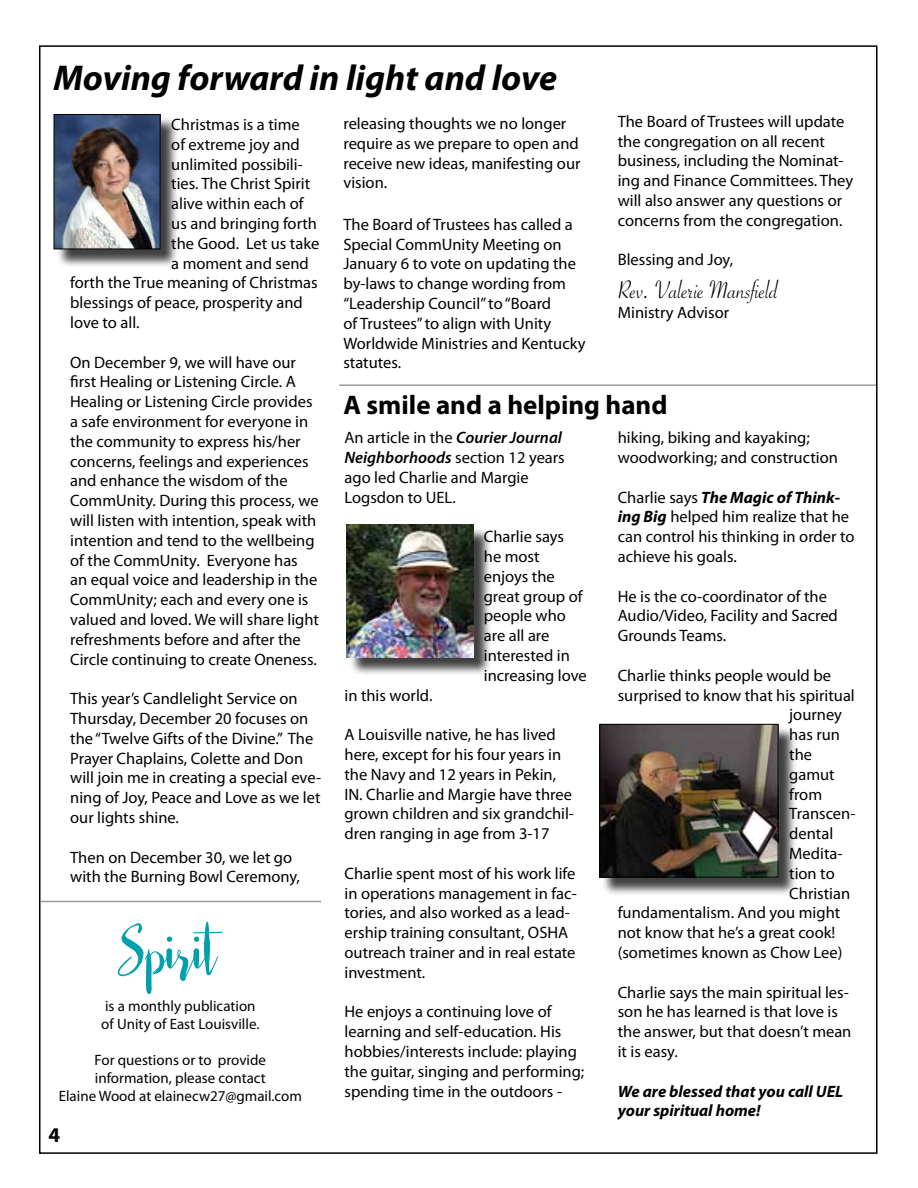
<style>
.page{position:relative;width:918px;height:1188px;background:#fff}
.page>*{position:absolute;margin:0;border:0;box-sizing:border-box;transform-origin:0 0}
.t1{font:700 74.25px "Casual Mark Script";color:#00a0af}
.t2{font:italic 700 36px "Myriad Pro";color:#000}
.t3{font:700 27px "Myriad Pro";color:#000}
.t4{font:27px "Savoye Let Plain";color:#000}
.t5{font:700 21px "Myriad Pro";color:#000}
.t6{font:16.5px/19.8px "Myriad Pro";color:#000}
.t7{font:italic 700 16.5px/19.8px "Myriad Pro";color:#000}
.t8{font:15px/18px "Myriad Pro";color:#000}
.s1{font-weight:600;font-style:italic}
.s2{font-weight:700;font-style:italic}
</style>
<div class="page">
<hr style="left:339px;top:384px;width:539px;height:2px;background:#000">
<hr style="left:41px;top:901px;width:280px;height:1px;background:#000">
<div style="left:602px;top:726px;width:195px;height:170px;background:#000;opacity:.75"></div>
<img style="left:601px;top:726px;width:175px;height:150px">
<div style="left:599px;top:724px;width:179px;height:154px;border:1px solid #000"></div>
<div style="left:56px;top:116px;width:123px;height:152px;background:#000;opacity:.75"></div>
<img style="left:56px;top:116px;width:102px;height:131px">
<div style="left:54px;top:114px;width:106px;height:135px;border:1px solid #000"></div>
<div style="left:349px;top:527px;width:143px;height:150px;background:#000;opacity:.75"></div>
<img style="left:347px;top:525px;width:126px;height:133px">
<h2 class="t2" style="left:53px;top:54px;width:505px">Moving forward in light and love</h2>
<p class="t6" style="left:171px;top:114px;width:130px">Christmas is a time</p>
<p class="t6" style="left:171px;top:134px;width:130px">of extreme joy and</p>
<p class="t6" style="left:171px;top:154px;width:133px">unlimited possibili-</p>
<p class="t6" style="left:171px;top:174px;width:140px">ties. The Christ Spirit</p>
<p class="t6" style="left:171px;top:194px;width:134px">alive within each of</p>
<p class="t6" style="left:171px;top:213px;width:147px">us and bringing forth</p>
<p class="t6" style="left:171px;top:233px;width:150px">the Good. Let us take</p>
<p class="t6" style="left:171px;top:253px;width:139px">a moment and send</p>
<p class="t6" style="left:70px;top:273px;width:249px">forth the True meaning of Christmas</p>
<p class="t6" style="left:70px;top:293px;width:234px">blessings of peace, prosperity and</p>
<p class="t6" style="left:70px;top:312px;width:71px">love to all.</p>
<p class="t6" style="left:70px;top:352px;width:250px">On December 9, we will have our first Healing or Listening Circle. A Healing or Listening Circle provides a safe environment for everyone in the community to express his/her concerns, feelings and experiences and enhance the wisdom of the CommUnity. During this process, we will listen with intention, speak with intention and tend to the wellbeing of the CommUnity. Everyone has an equal voice and leadership in the CommUnity; each and every one is valued and loved. We will share light refreshments before and after the Circle continuing to create Oneness.</p>
<p class="t6" style="left:70px;top:689px;width:252px">This year’s Candlelight Service on<br>Thursday, December 20 focuses on the “Twelve Gifts of the Divine.” The<br>Prayer Chaplains, Colette and Don will join me in creating a special eve&shy;ning of Joy, Peace and Love as we let our lights shine.</p>
<p class="t6" style="left:70px;top:847px;width:231px">Then on December 30, we let go with the Burning Bowl Ceremony,</p>
<h1 class="t1" style="left:117px;top:905px;width:102px">Spirit</h1>
<p class="t8" style="left:101px;top:997px;width:160px">is a monthly publication of Unity of East Louisville.</p>
<p class="t8" style="left:59px;top:1051px;width:245px;text-align:center">For questions or to provide information, please contact<br>Elaine Wood at elainecw27@gmail.com</p>
<p class="t5" style="left:49px;top:1121px;width:13px">4</p>
<p class="t6" style="left:343px;top:113px;width:239px">releasing thoughts we no longer require as we prepare to open and receive new ideas, manifesting our vision.</p>
<p class="t6" style="left:343px;top:214px;width:244px">The Board of Trustees has called a<br>Special CommUnity Meeting on<br>January 6 to vote on updating the by-laws to change wording from “Leadership Council” to “Board<br>of Trustees” to align with Unity<br>Worldwide Ministries and Kentucky statutes.</p>
<p class="t6" style="left:618px;top:111px;width:237px">The Board of Trustees will update the congregation on all recent business, including the Nominat&shy;ing and Finance Committees. They will also answer any questions or concerns from the congregation.</p>
<p class="t6" style="left:618px;top:250px;width:117px">Blessing and Joy,</p>
<h3 class="t4" style="left:618px;top:272px;width:162px">Rev. Valerie Mansfield</h3>
<p class="t6" style="left:618px;top:302px;width:113px">Ministry Advisor</p>
<h3 class="t3" style="left:343px;top:388px;width:326px">A smile and a helping hand</h3>
<p class="t6" style="left:345px;top:428px;width:222px">An article in the <span class="s1">Courier Journal<br>Neighborhoods</span> section 12 years ago led Charlie and Margie<br>Logsdon to UEL.</p>
<p class="t6" style="left:484px;top:527px;width:105px">Charlie says<br>he most enjoys the great group of people who are all are interested in increasing love</p>
<p class="t6" style="left:345px;top:685px;width:89px">in this world.</p>
<p class="t6" style="left:345px;top:725px;width:231px">A Louisville native, he has lived here, except for his four years in the Navy and 12 years in Pekin,<br>IN. Charlie and Margie have three grown children and six grandchil&shy;dren ranging in age from 3-17</p>
<p class="t6" style="left:345px;top:863px;width:234px">Charlie spent most of his work life in operations management in fac&shy;tories, and also worked as a lead&shy;ership training consultant, OSHA outreach trainer and in real estate investment.</p>
<p class="t6" style="left:345px;top:1002px;width:241px">He enjoys a continuing love of learning and self-education. His hobbies/interests include: playing the guitar, singing and performing; spending time in the outdoors -</p>
<p class="t6" style="left:618px;top:428px;width:222px">hiking, biking and kayaking; woodworking; and construction</p>
<p class="t6" style="left:618px;top:487px;width:238px">Charlie says <span class="s2">The Magic of Think&shy;ing Big</span> helped him realize that he can control his thinking in order to achieve his goals.</p>
<p class="t6" style="left:618px;top:586px;width:222px">He is the co-coordinator of the<br>Audio/Video, Facility and Sacred<br>Grounds Teams.</p>
<p class="t6" style="left:618px;top:665px;width:215px">Charlie thinks people would be</p>
<p class="t6" style="left:618px;top:685px;width:239px">surprised to know that his spiritual</p>
<p class="t6" style="left:789px;top:705px;width:54px">journey</p>
<p class="t6" style="left:789px;top:725px;width:52px">has run</p>
<p class="t6" style="left:789px;top:744px;width:24px">the</p>
<p class="t6" style="left:789px;top:764px;width:47px">gamut</p>
<p class="t6" style="left:789px;top:784px;width:34px">from</p>
<p class="t6" style="left:789px;top:804px;width:68px">Transcen-</p>
<p class="t6" style="left:789px;top:824px;width:45px">dental</p>
<p class="t6" style="left:789px;top:843px;width:55px">Medita-</p>
<p class="t6" style="left:789px;top:863px;width:47px">tion to</p>
<p class="t6" style="left:789px;top:883px;width:63px">Christian</p>
<p class="t6" style="left:618px;top:903px;width:224px">fundamentalism. And you might</p>
<p class="t6" style="left:618px;top:923px;width:219px">not know that he’s a great cook!</p>
<p class="t6" style="left:618px;top:942px;width:226px">(sometimes known as Chow Lee)</p>
<p class="t6" style="left:618px;top:982px;width:235px">Charlie says the main spiritual les&shy;son he has learned is that love is the answer, but that doesn’t mean it is easy.</p>
<p class="t7" style="left:618px;top:1081px;width:227px">We are blessed that you call UEL your spiritual home!</p>
</div>
